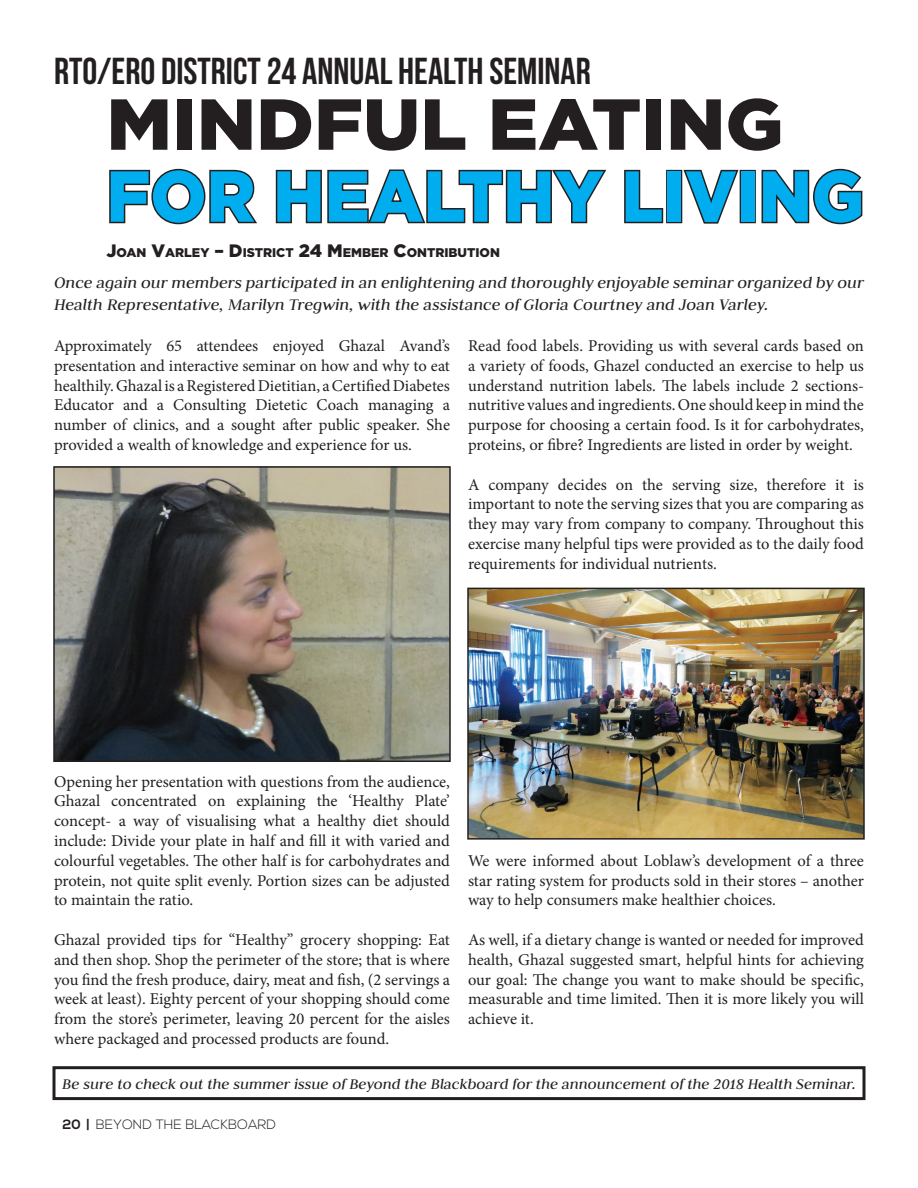
<style>
.page{position:relative;width:918px;height:1188px;background:#fff}
.page>*{position:absolute;margin:0;border:0;box-sizing:border-box;transform-origin:0 0}
.t1{font:900 72px "Gotham";color:#00aeef;scale:.94 1}
.t2{font:900 72px "Gotham";color:#231f20;scale:1.05 1}
.Sub_Title{font:37.5px "Bebas Neue";color:#231f20}
.t3{font:italic 18px/21.6px "Judson";color:#231f20}
.t4{font:16.5px/19.8px "Minion Pro";letter-spacing:-.005em;color:#231f20;text-align:justify}
.t5{font:italic 16.5px "Judson";color:#231f20}
.t6{font:300 13.5px "Nexa";color:#231f20}
.t7{font:900 12.6px "Gotham";color:#231f20}
.s1{font-size:18px}
.s2{font-weight:700}
</style>
<div class="page">
<svg style="left:109px;top:168px;width:148px;height:57px"></svg>
<svg style="left:275px;top:169px;width:331px;height:55px"></svg>
<svg style="left:624px;top:169px;width:40px;height:55px"></svg>
<div style="left:666px;top:170px;width:16px;height:53px;border:3px solid #231f20"></div>
<svg style="left:681px;top:169px;width:60px;height:55px"></svg>
<div style="left:740px;top:170px;width:16px;height:53px;border:3px solid #231f20"></div>
<svg style="left:761px;top:168px;width:102px;height:57px"></svg>
<div style="left:52px;top:1066px;width:814px;height:34px;border:3px solid #231f20"></div>
<img style="left:56px;top:469px;width:392px;height:290px">
<div style="left:53px;top:466px;width:398px;height:296px;border:2px solid #231f20"></div>
<img style="left:470px;top:591px;width:392px;height:246px">
<div style="left:467px;top:588px;width:398px;height:252px;border:2px solid #231f20"></div>
<p class="Sub_Title" style="left:54px;top:51px;width:538px">RTO/ERO DISTRICT 24 ANNUAL HEALTH SEMINAR</p>
<p class="t2" style="left:106px;top:83px;width:646px">MINDFUL EATING</p>
<p class="t1" style="left:106px;top:155px;width:807px">FOR HEALTHY LIVING</p>
<p class="t7" style="left:106px;top:245px;width:395px"><span class="s1">J</span>OAN <span class="s1">V</span>ARLEY <span class="s1">– D</span>ISTRICT <span class="s1">24 M</span>EMBER <span class="s1">C</span>ONTRIBUTION</p>
<p class="t3" style="left:54px;top:272px;width:812px">Once again our members participated in an enlightening and thoroughly enjoyable seminar organized by our<br>Health Representative, Marilyn Tregwin, with the assistance of Gloria Courtney and Joan Varley.</p>
<p class="t4" style="left:54px;top:336px;width:398px">Approximately 65 attendees enjoyed Ghazal Avand’s presentation and interactive seminar on how and why to eat healthily. Ghazal is a Registered Dietitian, a Certified Diabetes Educator and a Consulting Dietetic Coach managing a number of clinics, and a sought after public speaker. She provided a wealth of knowledge and experience for us.</p>
<p class="t4" style="left:468px;top:336px;width:398px">Read food labels. Providing us with several cards based on a variety of foods, Ghazel conducted an exercise to help us understand nutrition labels. The labels include 2 sections&shy;nutritive values and ingredients. One should keep in mind the purpose for choosing a certain food. Is it for carbohydrates, proteins, or fibre? Ingredients are listed in order by weight.</p>
<p class="t4" style="left:468px;top:475px;width:398px">A company decides on the serving size, therefore it is important to note the serving sizes that you are comparing as they may vary from company to company. Throughout this exercise many helpful tips were provided as to the daily food requirements for individual nutrients.</p>
<p class="t4" style="left:54px;top:772px;width:398px">Opening her presentation with questions from the audience, Ghazal concentrated on explaining the ‘Healthy Plate’ concept- a way of visualising what a healthy diet should include: Divide your plate in half and fill it with varied and colourful vegetables. The other half is for carbohydrates and protein, not quite split evenly. Portion sizes can be adjusted to maintain the ratio.</p>
<p class="t4" style="left:54px;top:930px;width:398px">Ghazal provided tips for “Healthy” grocery shopping: Eat and then shop. Shop the perimeter of the store; that is where you find the fresh produce, dairy, meat and fish, (2 servings a week at least). Eighty percent of your shopping should come from the store’s perimeter, leaving 20 percent for the aisles where packaged and processed products are found.</p>
<p class="t4" style="left:468px;top:851px;width:398px">We were informed about Loblaw’s development of a three star rating system for products sold in their stores – another way to help consumers make healthier choices.</p>
<p class="t4" style="left:468px;top:930px;width:398px">As well, if a dietary change is wanted or needed for improved health, Ghazal suggested smart, helpful hints for achieving our goal: The change you want to make should be specific, measurable and time limited. Then it is more likely you will achieve it.</p>
<p class="t5" style="left:62px;top:1074px;width:795px">Be sure to check out the summer issue of Beyond the Blackboard for the announcement of the 2018 Health Seminar.</p>
<p class="t6" style="left:63px;top:1117px;width:215px"><span class="s2">20 |</span> BEYOND THE BLACKBOARD</p>
</div>
